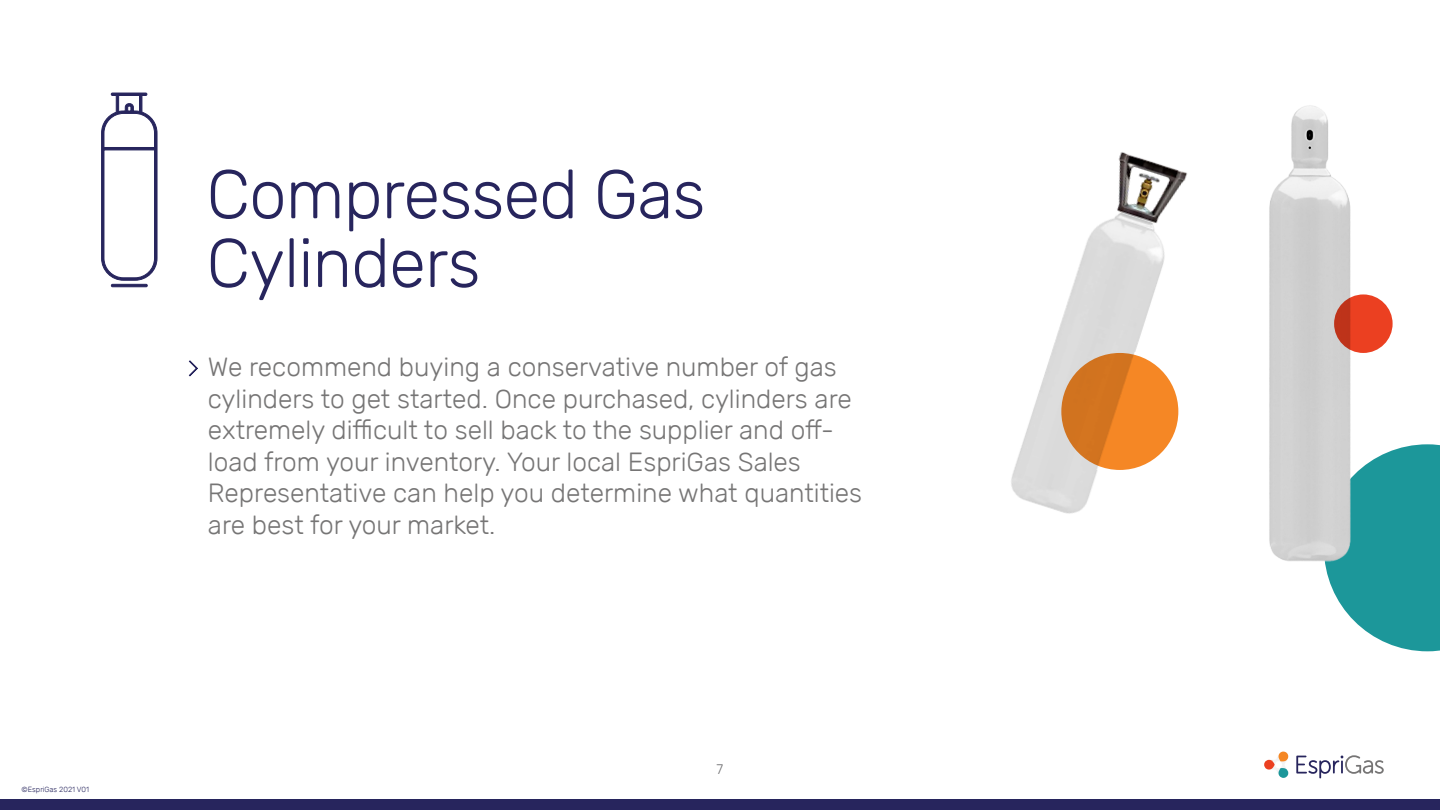
<style>
.page{position:relative;width:1440px;height:810px;background:#fff}
.page>*{position:absolute;margin:0;border:0;box-sizing:border-box;transform-origin:0 0}
.t1{font:300 68.75px/68.8px "Rubik";letter-spacing:-.01em;color:#27255d}
.t2{font:300 26.25px/31.5px "Rubik";color:#767575}
.t3{font:300 13.75px "Rubik";color:#6e6e70}
.t4{font:300 7.5px "Rubik";color:#27255d}
</style>
<div class="page">
<svg style="left:1296px;top:755px;width:88px;height:23px"></svg>
<svg style="left:1264px;top:752px;width:24px;height:26px"></svg>
<div style="left:0;top:799px;width:1440px;height:11px;background:#27255d"></div>
<svg style="left:101px;top:92px;width:57px;height:195px"></svg>
<img style="left:1011px;top:342px;width:429px;height:310px">
<img style="left:1055px;top:105px;width:385px;height:483px">
<svg style="left:1334px;top:294px;width:59px;height:59px;background:#e14023"></svg>
<svg style="left:188px;top:360px;width:10px;height:17px"></svg>
<p class="t4" style="left:22px;top:785px;width:69px">©EspriGas 2021 V01</p>
<p class="t1" style="left:207px;top:161px;width:500px">Compressed Gas<br>Cylinders</p>
<p class="t2" style="left:208px;top:352px;width:630px">We recommend buying a conservative number of gas</p>
<p class="t2" style="left:208px;top:383px;width:656px">cylinders to get started. Once purchased, cylinders are extremely difficult to sell back to the supplier and off&shy;load from your inventory. Your local EspriGas Sales Representative can help you determine what quantities are best for your market.</p>
<p class="t3" style="left:717px;top:762px;width:8px">7</p>
</div>
